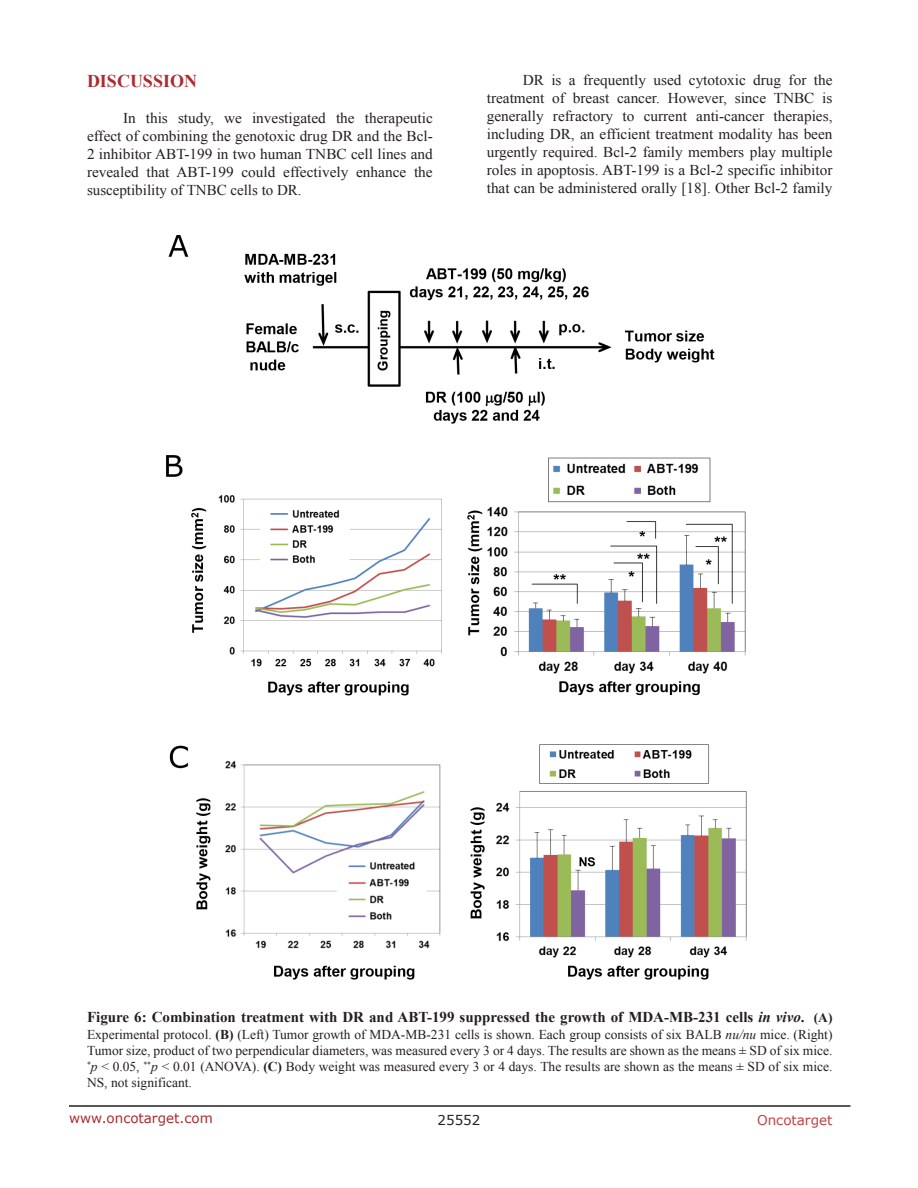
<style>
.page{position:relative;width:918px;height:1188px;background:#fff}
.page>*{position:absolute;margin:0;border:0;box-sizing:border-box;transform-origin:0 0}
.Heading{font:700 18px "Times New Roman";color:#ac2b31}
.BodyText{font:15px/18px "Times New Roman";color:#231f20;text-align:justify}
.figuretext{font:700 15px "Times New Roman";color:#231f20}
.figuretext-2{font:13.5px/16.2px "Times New Roman";color:#231f20;text-align:justify}
.t1{font:13.5px "Verdana";color:#ac2b31}
.t2{font:13.5px "Verdana";color:#c24141}
.t3{font:13.5px "Verdana";color:#231f20}
.s1{font-style:italic}
.s2{font-size:13.5px}
.s3{font-weight:700}
</style>
<div class="page">
<hr style="left:69px;top:1105px;width:781px;height:2px;background:#231f20">
<img style="left:166px;top:235px;width:581px;height:745px">
<p class="Heading" style="left:87px;top:69px;width:112px">DISCUSSION</p>
<p class="BodyText" style="left:87px;top:109px;width:347px;text-indent:36px">In this study, we investigated the therapeutic effect of combining the genotoxic drug DR and the Bcl-2 inhibitor ABT-199 in two human TNBC cell lines and revealed that ABT-199 could effectively enhance the susceptibility of TNBC cells to DR.</p>
<p class="BodyText" style="left:487px;top:71px;width:347px;text-indent:36px">DR is a frequently used cytotoxic drug for the treatment of breast cancer. However, since TNBC is generally refractory to current anti-cancer therapies, including DR, an efficient treatment modality has been urgently required. Bcl-2 family members play multiple roles in apoptosis. ABT-199 is a Bcl-2 specific inhibitor that can be administered orally [18]. Other Bcl-2 family</p>
<p class="figuretext" style="left:87px;top:1007px;width:747px">Figure 6: Combination treatment with DR and ABT-199 suppressed the growth of MDA-MB-231 cells <span class="s1">in vivo</span>. <span class="s2">(A)</span></p>
<p class="figuretext-2" style="left:87px;top:1026px;width:747px">Experimental protocol. <span class="s3">(B)</span> (Left) Tumor growth of MDA-MB-231 cells is shown. Each group consists of six BALB <span class="s1">nu/nu</span> mice. (Right)<br>Tumor size, product of two perpendicular diameters, was measured every 3 or 4 days. The results are shown as the means ± SD of six mice. <sup>*</sup><span class="s1">p</span> &lt; 0.05, <sup>**</sup><span class="s1">p</span> &lt; 0.01 (ANOVA). <span class="s3">(C)</span> Body weight was measured every 3 or 4 days. The results are shown as the means ± SD of six mice.<br>NS, not significant.</p>
<p class="t1" style="left:69px;top:1109px;width:145px">www.oncotarget.com</p>
<p class="t3" style="left:438px;top:1111px;width:44px">25552</p>
<p class="t2" style="left:757px;top:1111px;width:77px">Oncotarget</p>
</div>
